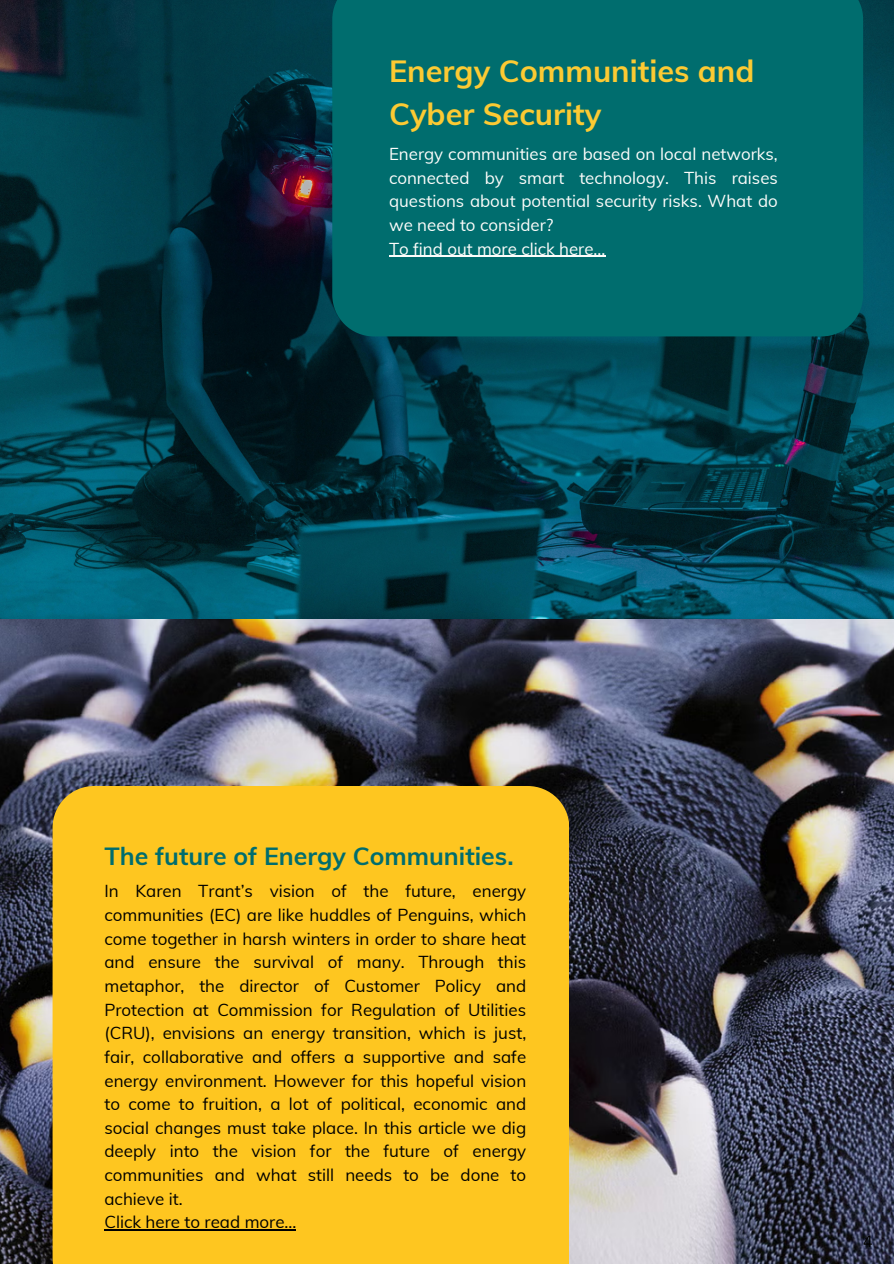
<style>
.page{position:relative;width:894px;height:1264px;background:#fff}
.page>*{position:absolute;margin:0;border:0;box-sizing:border-box;transform-origin:0 0}
.t1{font:700 30.6px/42.8px "Muli";color:#fcca33}
.t2{font:700 24.75px "Muli";color:#006d6e}
.t3{font:16.95px/23.7px "Muli";color:#000}
.t4{font:16.8px/23.7px "Muli";color:#fdfdfb}
.t5{font:16.2px "IBM Plex Sans";color:#000}
</style>
<div class="page">
<img style="left:0;top:0;width:893px;height:1263px">
<div style="left:332px;top:0;width:530px;height:336px;background:#006d6e"></div>
<div style="left:53px;top:786px;width:515px;height:477px;background:#fec620"></div>
<hr style="left:104px;top:1229px;width:192px;height:1px;background:#000">
<hr style="left:389px;top:256px;width:216px;height:1px;background:#fdfdfb">
<h1 class="t1" style="left:389px;top:49px;width:367px">Energy Communities and<br>Cyber Security</h1>
<p class="t4" style="left:389px;top:142px;width:390px">Energy communities are based on local networks, connected by smart technology. This raises questions about potential security risks. What do we need to consider?<br>To find out more click here...</p>
<h2 class="t2" style="left:104px;top:840px;width:410px">The future of Energy Communities.</h2>
<p class="t3" style="left:104px;top:879px;width:423px">In Karen Trant’s vision of the future, energy communities (EC) are like huddles of Penguins, which come together in harsh winters in order to share heat and ensure the survival of many. Through this metaphor, the director of Customer Policy and Protection at Commission for Regulation of Utilities (CRU), envisions an energy transition, which is just, fair, collaborative and offers a supportive and safe energy environment. However for this hopeful vision to come to fruition, a lot of political, economic and social changes must take place. In this article we dig deeply into the vision for the future of energy communities and what still needs to be done to achieve it.<br>Click here to read more...</p>
<p class="t5" style="left:862px;top:1230px;width:11px">4</p>
</div>
